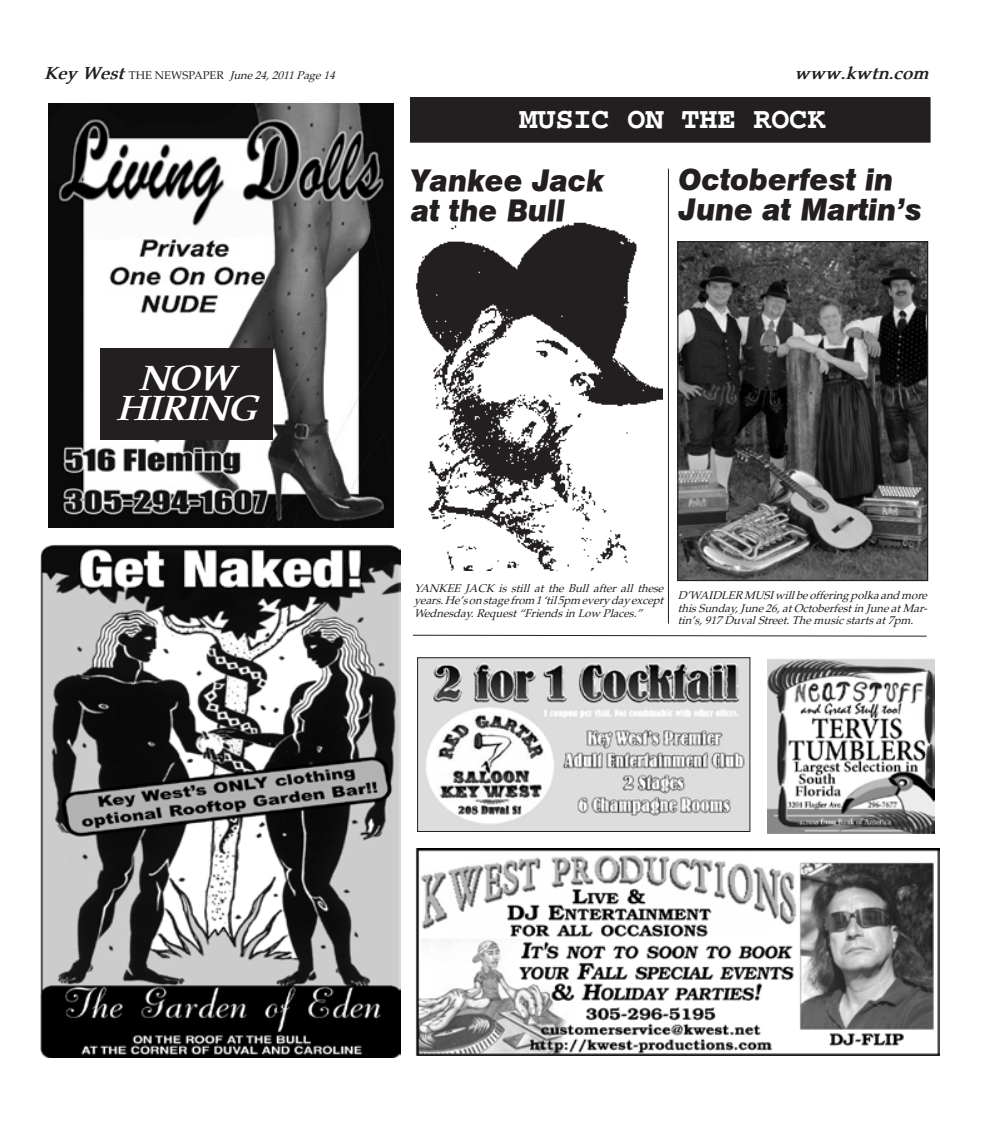
<style>
.page{position:relative;width:996px;height:1125px;background:#fff}
.page>*{position:absolute;margin:0;border:0;box-sizing:border-box;transform-origin:0 0}
.t1{font:italic 700 35px/30px "Palatino";color:#fff;text-align:center}
.t2{font:italic 30px/30px "Geneva Blck";color:#231f20;scale:.95 1}
.t3{font:700 30px "Courier";color:#fff}
.t4{font:italic 700 17.5px "Palatino";color:#231f20}
.t5{font:italic 11.25px/12.5px "Palatino";color:#231f20;text-align:justify}
.s1{font-weight:700;font-size:17.5px}
.s2{font-style:normal}
</style>
<div class="page">
<img style="left:419px;top:659px;width:329px;height:171px">
<div style="left:417px;top:657px;width:333px;height:175px;border:1px solid #231f20"></div>
<img style="left:48px;top:103px;width:345px;height:425px">
<div style="left:410px;top:98px;width:520px;height:44px;background:#231f20"></div>
<img style="left:41px;top:544px;width:359px;height:514px">
<div style="left:100px;top:348px;width:172px;height:92px;background:#231f20"></div>
<img style="left:767px;top:659px;width:167px;height:175px">
<img style="left:415px;top:848px;width:524px;height:208px">
<svg style="left:412px;top:635px;width:515px;height:2px"></svg>
<hr style="left:668px;top:169px;width:1px;height:455px;background:#231f20">
<img style="left:679px;top:243px;width:247px;height:336px">
<div style="left:677px;top:241px;width:251px;height:340px;border:1px solid #231f20"></div>
<img style="left:366px;top:200px;width:297px;height:371px">
<p class="t5" style="left:44px;top:69px;width:292px"><span class="s1">Key West</span> <span class="s2">THE NEWSPAPER</span> June 24, 2011 Page 14</p>
<h3 class="t4" style="left:794px;top:63px;width:135px">www.kwtn.com</h3>
<h2 class="t3" style="left:519px;top:103px;width:307px">MUSIC ON THE ROCK</h2>
<h1 class="t1" style="left:116px;top:364px;width:142px">NOW<br>HIRING</h1>
<h2 class="t2" style="left:411px;top:165px;width:205px">Yankee Jack at the Bull</h2>
<h2 class="t2" style="left:678px;top:164px;width:258px">Octoberfest in<br>June at Martin’s</h2>
<p class="t5" style="left:414px;top:582px;width:251px">YANKEE JACK is still at the Bull after all these years. He’s on stage from 1 ‘til 5pm every day except Wednesday. Request “Friends in Low Places.”</p>
<p class="t5" style="left:677px;top:589px;width:251px">D’WAIDLER MUSI will be offering polka and more this Sunday, June 26, at Octoberfest in June at Mar&shy;tin’s, 917 Duval Street. The music starts at 7pm.</p>
</div>
